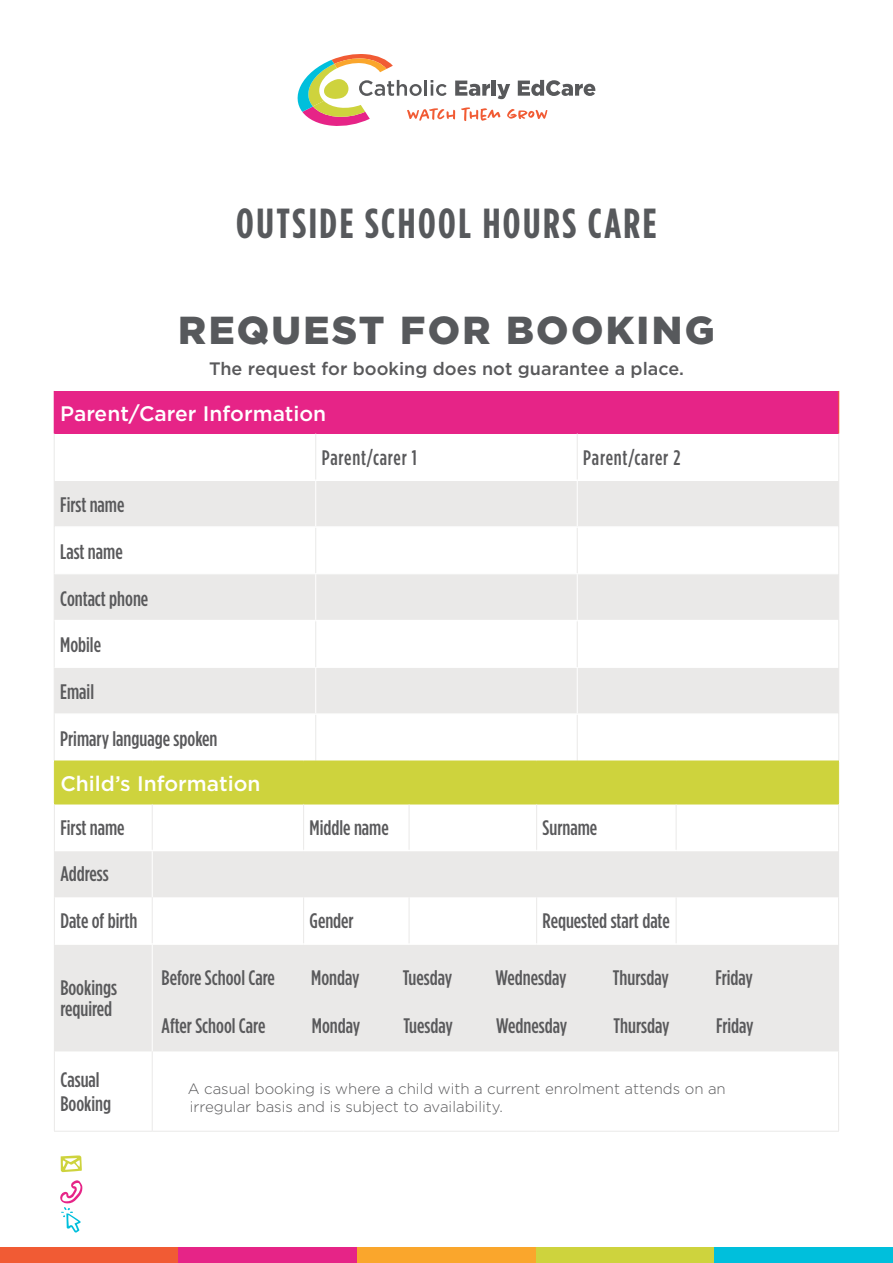
<style>
.page{position:relative;width:893px;height:1263px;background:#fff}
.page>*{position:absolute;margin:0;border:0;box-sizing:border-box;transform-origin:0 0}
.t1{font:700 42px "Gotham Condensed";letter-spacing:.06em;color:#57595c}
.t2{font:900 39px "Gotham";letter-spacing:.06em;color:#57595c}
.t3{font:500 21px/21px "Gotham Condensed";color:#59595b}
.t4{font:500 21px "Gotham";color:#fff}
.t5{font:500 21px "Gotham Condensed";letter-spacing:.035em;color:#59595b}
.t6{font:500 18px "Gotham";color:#59595b}
.t7{font:300 15px/18px "Gotham";color:#59595b}
</style>
<div class="page">
<div style="left:0;top:1247px;width:179px;height:16px;background:#f15b34"></div>
<div style="left:357px;top:1247px;width:179px;height:16px;background:#faa62c"></div>
<div style="left:179px;top:1247px;width:178px;height:16px;background:#e62487"></div>
<div style="left:536px;top:1247px;width:178px;height:16px;background:#ced33d"></div>
<div style="left:714px;top:1247px;width:179px;height:16px;background:#00bfdc"></div>
<svg style="left:298px;top:54px;width:297px;height:72px"></svg>
<div style="left:54px;top:391px;width:785px;height:42px;background:#e62487"></div>
<svg style="left:55px;top:481px;width:783px;height:232px;fill:#eae9e8"></svg>
<hr style="left:55px;top:526px;width:261px;height:2px;background:#fff">
<hr style="left:316px;top:526px;width:261px;height:2px;background:#fff">
<hr style="left:577px;top:526px;width:261px;height:2px;background:#fff">
<hr style="left:54px;top:433px;width:1px;height:47px;background:#eae9e8">
<hr style="left:315px;top:433px;width:1px;height:46px;background:#eae9e8">
<hr style="left:577px;top:433px;width:1px;height:46px;background:#eae9e8">
<hr style="left:838px;top:433px;width:1px;height:47px;background:#eae9e8">
<hr style="left:315px;top:528px;width:1px;height:45px;background:#eae9e8">
<hr style="left:577px;top:528px;width:1px;height:45px;background:#eae9e8">
<hr style="left:838px;top:391px;width:1px;height:42px;background:#f15b34">
<hr style="left:315px;top:481px;width:1px;height:45px;background:#fff">
<hr style="left:577px;top:481px;width:1px;height:45px;background:#fff">
<hr style="left:54px;top:480px;width:1px;height:47px;background:#eae9e8">
<hr style="left:54px;top:527px;width:1px;height:47px;background:#eae9e8">
<hr style="left:54px;top:667px;width:1px;height:47px;background:#eae9e8">
<hr style="left:315px;top:668px;width:1px;height:45px;background:#fff">
<hr style="left:577px;top:668px;width:1px;height:45px;background:#fff">
<hr style="left:54px;top:574px;width:1px;height:47px;background:#eae9e8">
<hr style="left:55px;top:573px;width:261px;height:1px;background:#fff">
<hr style="left:316px;top:573px;width:261px;height:1px;background:#fff">
<hr style="left:577px;top:573px;width:261px;height:1px;background:#fff">
<hr style="left:315px;top:574px;width:1px;height:46px;background:#fff">
<hr style="left:577px;top:574px;width:1px;height:46px;background:#fff">
<hr style="left:54px;top:621px;width:1px;height:46px;background:#eae9e8">
<hr style="left:55px;top:620px;width:261px;height:1px;background:#fff">
<hr style="left:316px;top:620px;width:261px;height:1px;background:#fff">
<hr style="left:577px;top:620px;width:261px;height:1px;background:#fff">
<hr style="left:55px;top:667px;width:261px;height:1px;background:#fff">
<hr style="left:316px;top:667px;width:261px;height:1px;background:#fff">
<hr style="left:577px;top:667px;width:261px;height:1px;background:#fff">
<hr style="left:315px;top:621px;width:1px;height:46px;background:#eae9e8">
<hr style="left:577px;top:621px;width:1px;height:46px;background:#eae9e8">
<hr style="left:54px;top:714px;width:1px;height:46px;background:#eae9e8">
<hr style="left:315px;top:715px;width:1px;height:45px;background:#eae9e8">
<hr style="left:577px;top:715px;width:1px;height:45px;background:#eae9e8">
<hr style="left:838px;top:480px;width:1px;height:47px;background:#eae9e8">
<hr style="left:838px;top:527px;width:1px;height:47px;background:#eae9e8">
<hr style="left:838px;top:574px;width:1px;height:47px;background:#eae9e8">
<hr style="left:838px;top:621px;width:1px;height:46px;background:#eae9e8">
<hr style="left:838px;top:667px;width:1px;height:47px;background:#eae9e8">
<hr style="left:838px;top:714px;width:1px;height:46px;background:#eae9e8">
<div style="left:55px;top:762px;width:783px;height:41px;background:#ced33d"></div>
<svg style="left:55px;top:851px;width:783px;height:200px;fill:#eae9e8"></svg>
<hr style="left:54px;top:760px;width:98px;height:2px;background:#ced33d">
<hr style="left:152px;top:760px;width:152px;height:2px;background:#ced33d">
<hr style="left:304px;top:760px;width:105px;height:2px;background:#ced33d">
<hr style="left:409px;top:760px;width:128px;height:2px;background:#ced33d">
<hr style="left:537px;top:760px;width:139px;height:2px;background:#ced33d">
<hr style="left:676px;top:760px;width:163px;height:2px;background:#ced33d">
<hr style="left:54px;top:803px;width:98px;height:1px;background:#ced33d">
<hr style="left:152px;top:803px;width:152px;height:1px;background:#ced33d">
<hr style="left:304px;top:803px;width:105px;height:1px;background:#ced33d">
<hr style="left:409px;top:803px;width:128px;height:1px;background:#ced33d">
<hr style="left:537px;top:803px;width:139px;height:1px;background:#ced33d">
<hr style="left:676px;top:803px;width:163px;height:1px;background:#ced33d">
<hr style="left:54px;top:762px;width:1px;height:41px;background:#ced33d">
<hr style="left:409px;top:762px;width:1px;height:41px;background:#ced33d">
<hr style="left:536px;top:762px;width:1px;height:41px;background:#ced33d">
<hr style="left:676px;top:762px;width:1px;height:41px;background:#ced33d">
<hr style="left:838px;top:762px;width:1px;height:41px;background:#ced33d">
<hr style="left:54px;top:850px;width:1px;height:47px;background:#eae9e8">
<hr style="left:152px;top:851px;width:1px;height:46px;background:#fff">
<hr style="left:54px;top:944px;width:1px;height:107px;background:#eae9e8">
<hr style="left:55px;top:943px;width:97px;height:2px;background:#fff">
<hr style="left:152px;top:943px;width:152px;height:2px;background:#fff">
<hr style="left:304px;top:943px;width:105px;height:2px;background:#fff">
<hr style="left:409px;top:943px;width:128px;height:2px;background:#fff">
<hr style="left:537px;top:943px;width:139px;height:2px;background:#fff">
<hr style="left:676px;top:943px;width:162px;height:2px;background:#fff">
<hr style="left:152px;top:945px;width:1px;height:106px;background:#fff">
<hr style="left:54px;top:1051px;width:1px;height:80px;background:#eae9e8">
<hr style="left:54px;top:1131px;width:98px;height:1px;background:#eae9e8">
<hr style="left:152px;top:1131px;width:152px;height:1px;background:#eae9e8">
<hr style="left:304px;top:1131px;width:105px;height:1px;background:#eae9e8">
<hr style="left:409px;top:1131px;width:128px;height:1px;background:#eae9e8">
<hr style="left:537px;top:1131px;width:139px;height:1px;background:#eae9e8">
<hr style="left:676px;top:1131px;width:163px;height:1px;background:#eae9e8">
<hr style="left:152px;top:1051px;width:1px;height:80px;background:#eae9e8">
<hr style="left:303px;top:804px;width:1px;height:46px;background:#eae9e8">
<hr style="left:409px;top:804px;width:1px;height:46px;background:#eae9e8">
<hr style="left:536px;top:804px;width:1px;height:46px;background:#eae9e8">
<hr style="left:676px;top:804px;width:1px;height:46px;background:#eae9e8">
<hr style="left:838px;top:804px;width:1px;height:46px;background:#eae9e8">
<hr style="left:838px;top:850px;width:1px;height:47px;background:#eae9e8">
<hr style="left:838px;top:897px;width:1px;height:47px;background:#eae9e8">
<hr style="left:838px;top:944px;width:1px;height:107px;background:#eae9e8">
<hr style="left:838px;top:1051px;width:1px;height:80px;background:#eae9e8">
<hr style="left:54px;top:804px;width:1px;height:46px;background:#eae9e8">
<hr style="left:54px;top:897px;width:1px;height:47px;background:#eae9e8">
<hr style="left:303px;top:897px;width:1px;height:46px;background:#eae9e8">
<hr style="left:152px;top:804px;width:1px;height:46px;background:#eae9e8">
<hr style="left:152px;top:897px;width:1px;height:46px;background:#eae9e8">
<hr style="left:409px;top:897px;width:1px;height:46px;background:#eae9e8">
<hr style="left:536px;top:897px;width:1px;height:46px;background:#eae9e8">
<hr style="left:676px;top:897px;width:1px;height:46px;background:#eae9e8">
<svg style="left:61px;top:1155px;width:21px;height:17px"></svg>
<svg style="left:60px;top:1180px;width:23px;height:53px"></svg>
<h1 class="t1" style="left:236px;top:198px;width:422px">OUTSIDE SCHOOL HOURS CARE</h1>
<h2 class="t2" style="left:178px;top:303px;width:538px">REQUEST FOR BOOKING</h2>
<p class="t6" style="left:209px;top:357px;width:476px">The request for booking does not guarantee a place.</p>
<p class="t4" style="left:60px;top:399px;width:268px">Parent/Carer Information</p>
<p class="t5" style="left:322px;top:446px;width:97px">Parent/carer 1</p>
<p class="t5" style="left:583px;top:446px;width:99px">Parent/carer 2</p>
<p class="t3" style="left:60px;top:494px;width:66px">First name</p>
<p class="t3" style="left:60px;top:541px;width:64px">Last name</p>
<p class="t3" style="left:60px;top:588px;width:90px">Contact phone</p>
<p class="t3" style="left:60px;top:634px;width:42px">Mobile</p>
<p class="t3" style="left:60px;top:681px;width:35px">Email</p>
<p class="t3" style="left:60px;top:728px;width:159px">Primary language spoken</p>
<p class="t4" style="left:60px;top:770px;width:202px">Child’s Information</p>
<p class="t3" style="left:60px;top:816px;width:66px">First name</p>
<p class="t3" style="left:310px;top:816px;width:81px">Middle name</p>
<p class="t3" style="left:543px;top:816px;width:56px">Surname</p>
<p class="t3" style="left:60px;top:863px;width:50px">Address</p>
<p class="t3" style="left:60px;top:910px;width:79px">Date of birth</p>
<p class="t3" style="left:310px;top:910px;width:46px">Gender</p>
<p class="t3" style="left:543px;top:910px;width:129px">Requested start date</p>
<p class="t3" style="left:60px;top:977px;width:58px">Bookings required</p>
<p class="t3" style="left:162px;top:967px;width:115px">Before School Care</p>
<p class="t3" style="left:311px;top:967px;width:50px">Monday</p>
<p class="t3" style="left:403px;top:967px;width:51px">Tuesday</p>
<p class="t3" style="left:495px;top:967px;width:73px">Wednesday</p>
<p class="t3" style="left:613px;top:967px;width:58px">Thursday</p>
<p class="t3" style="left:715px;top:967px;width:39px">Friday</p>
<p class="t3" style="left:162px;top:1015px;width:105px">After School Care</p>
<p class="t3" style="left:312px;top:1015px;width:50px">Monday</p>
<p class="t3" style="left:403px;top:1015px;width:51px">Tuesday</p>
<p class="t3" style="left:496px;top:1015px;width:73px">Wednesday</p>
<p class="t3" style="left:614px;top:1015px;width:58px">Thursday</p>
<p class="t3" style="left:716px;top:1015px;width:39px">Friday</p>
<p class="t3" style="left:60px;top:1067px;width:52px;line-height:24px">Casual<br>Booking</p>
<p class="t7" style="left:188px;top:1079px;width:540px">A casual booking is where a child with a current enrolment attends on an irregular basis and is subject to availability.</p>
</div>
